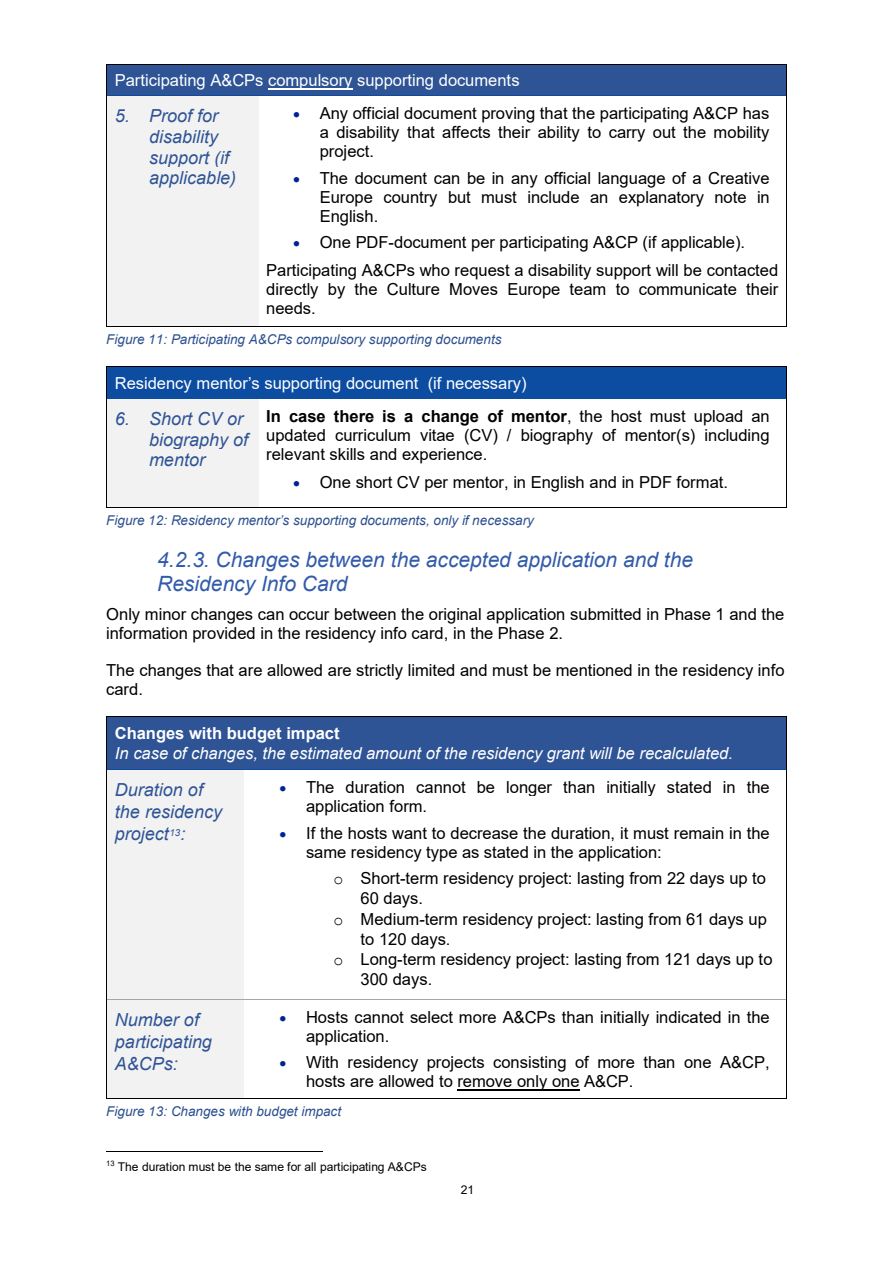
<style>
.page{position:relative;width:893px;height:1263px;background:#fff}
.page>*{position:absolute;margin:0;border:0;box-sizing:border-box;transform-origin:0 0}
.t1{font:italic 21px/24.2px "Arial";color:#325baa}
.t2{font:italic 18px/20.7px "Arial";color:#2f5496}
.t3{font:16.5px/18.9px "Arial";color:#000}
.t4{font:16.5px "Arial";color:#fff}
.t5{font:italic 16.5px "Arial";color:#fff}
.t6{font:700 16.5px "Arial";color:#fff}
.t7{font:italic 13.5px "Arial";letter-spacing:.005em;color:#2c508f}
.t8{font:12px "Arial";letter-spacing:-.005em;color:#000}
.s1{color:#002395}
.s2{font-weight:700}
.s3{font-family:"Courier New"}
</style>
<div class="page">
<div style="left:107px;top:65px;width:679px;height:31px;background:#2f5496"></div>
<hr style="left:268px;top:88px;width:84px;height:1px;background:#fff">
<hr style="left:107px;top:64px;width:679px;height:1px;background:#000">
<hr style="left:106px;top:65px;width:1px;height:31px;background:#000">
<hr style="left:786px;top:65px;width:1px;height:31px;background:#000">
<div style="left:107px;top:96px;width:34px;height:231px;background:#f2f2f2"></div>
<div style="left:141px;top:96px;width:117px;height:231px;background:#f2f2f2"></div>
<hr style="left:107px;top:96px;width:34px;height:1px;background:#0c4da2">
<hr style="left:141px;top:96px;width:117px;height:1px;background:#0c4da2">
<hr style="left:259px;top:96px;width:527px;height:1px;background:#0c4da2">
<hr style="left:106px;top:96px;width:1px;height:231px;background:#000">
<hr style="left:107px;top:327px;width:34px;height:1px;background:#000">
<hr style="left:140px;top:327px;width:118px;height:1px;background:#000">
<hr style="left:258px;top:327px;width:528px;height:1px;background:#000">
<hr style="left:786px;top:96px;width:1px;height:231px;background:#000">
<div style="left:107px;top:367px;width:679px;height:31px;background:#0c4da2"></div>
<hr style="left:107px;top:366px;width:679px;height:1px;background:#000">
<hr style="left:106px;top:367px;width:1px;height:31px;background:#000">
<hr style="left:786px;top:367px;width:1px;height:31px;background:#000">
<div style="left:107px;top:399px;width:34px;height:108px;background:#f2f2f2"></div>
<div style="left:141px;top:399px;width:117px;height:108px;background:#f2f2f2"></div>
<hr style="left:107px;top:398px;width:34px;height:1px;background:#0c4da2">
<hr style="left:141px;top:398px;width:117px;height:1px;background:#0c4da2">
<hr style="left:259px;top:398px;width:527px;height:1px;background:#0c4da2">
<hr style="left:106px;top:399px;width:1px;height:108px;background:#000">
<hr style="left:107px;top:507px;width:34px;height:1px;background:#000">
<hr style="left:140px;top:507px;width:118px;height:1px;background:#000">
<hr style="left:258px;top:507px;width:528px;height:1px;background:#000">
<hr style="left:786px;top:399px;width:1px;height:108px;background:#000">
<div style="left:107px;top:717px;width:679px;height:52px;background:#2f5496"></div>
<hr style="left:107px;top:716px;width:679px;height:1px;background:#000">
<hr style="left:106px;top:717px;width:1px;height:52px;background:#000">
<hr style="left:786px;top:717px;width:1px;height:52px;background:#000">
<div style="left:107px;top:770px;width:137px;height:229px;background:#f2f2f2"></div>
<hr style="left:107px;top:769px;width:137px;height:1px;background:#0c4da2">
<hr style="left:245px;top:769px;width:541px;height:1px;background:#0c4da2">
<hr style="left:106px;top:770px;width:1px;height:229px;background:#000">
<hr style="left:786px;top:770px;width:1px;height:229px;background:#000">
<div style="left:107px;top:1000px;width:137px;height:98px;background:#f2f2f2"></div>
<hr style="left:457px;top:1089px;width:122px;height:1px;background:#000">
<hr style="left:107px;top:999px;width:137px;height:1px;background:#a6a6a6">
<hr style="left:245px;top:999px;width:541px;height:1px;background:#a6a6a6">
<hr style="left:106px;top:1000px;width:1px;height:98px;background:#000">
<hr style="left:107px;top:1098px;width:137px;height:1px;background:#000">
<hr style="left:244px;top:1098px;width:542px;height:1px;background:#000">
<hr style="left:786px;top:1000px;width:1px;height:98px;background:#000">
<hr style="left:106px;top:1151px;width:216px;height:1px;background:#000">
<p class="t4" style="left:115px;top:69px;width:406px">Participating A&amp;CPs compulsory supporting documents</p>
<p class="t2" style="left:115px;top:106px;width:17px">5.</p>
<p class="t2" style="left:149px;top:106px;width:89px">Proof for disability support (if applicable)</p>
<p class="t3" style="left:320px;top:104px;width:451px;text-align:justify;text-indent:-27px"><span class="s1">•</span> Any official document proving that the participating A&amp;CP has a disability that affects their ability to carry out the mobility project.</p>
<p class="t3" style="left:320px;top:168px;width:452px;text-align:justify;text-indent:-27px"><span class="s1">•</span> The document can be in any official language of a Creative Europe country but must include an explanatory note in English.</p>
<p class="t3" style="left:293px;top:233px;width:454px"><span class="s1">•</span> One PDF-document per participating A&amp;CP (if applicable).</p>
<p class="t3" style="left:266px;top:261px;width:514px;text-align:justify">Participating A&amp;CPs who request a disability support will be contacted directly by the Culture Moves Europe team to communicate their needs.</p>
<p class="t7" style="left:106px;top:331px;width:397px">Figure 11: Participating A&amp;CPs compulsory supporting documents</p>
<p class="t4" style="left:115px;top:372px;width:413px">Residency mentor’s supporting document (if necessary)</p>
<p class="t2" style="left:115px;top:409px;width:17px">6.</p>
<p class="t2" style="left:149px;top:409px;width:101px">Short CV or biography of mentor</p>
<p class="t3" style="left:266px;top:407px;width:505px;text-align:justify"><span class="s2">In case there is a change of mentor</span>, the host must upload an updated curriculum vitae (CV) / biography of mentor(s) including relevant skills and experience.</p>
<p class="t3" style="left:293px;top:473px;width:436px"><span class="s1">•</span> One short CV per mentor, in English and in PDF format.</p>
<p class="t7" style="left:106px;top:511px;width:429px">Figure 12: Residency mentor’s supporting documents, only if necessary</p>
<h3 class="t1" style="left:157px;top:547px;width:538px">4.2.3. Changes between the accepted application and the<br>Residency Info Card</h3>
<p class="t3" style="left:106px;top:604px;width:680px">Only minor changes can occur between the original application submitted in Phase 1 and the information provided in the residency info card, in the Phase 2.</p>
<p class="t3" style="left:106px;top:660px;width:680px">The changes that are allowed are strictly limited and must be mentioned in the residency info card.</p>
<p class="t6" style="left:115px;top:721px;width:226px">Changes with budget impact</p>
<p class="t5" style="left:115px;top:742px;width:620px">In case of changes, the estimated amount of the residency grant will be recalculated.</p>
<p class="t2" style="left:115px;top:779px;width:109px;line-height:22.2px">Duration of the residency project<sup>13</sup>:</p>
<p class="t3" style="left:306px;top:778px;width:465px;text-indent:-27px"><span class="s1">•</span> The duration cannot be longer than initially stated in the application form.</p>
<p class="t3" style="left:306px;top:823px;width:465px;text-indent:-27px"><span class="s1">•</span> If the hosts want to decrease the duration, it must remain in the same residency type as stated in the application:</p>
<p class="t3" style="left:361px;top:868px;width:407px;line-height:20.1px;text-indent:-27px"><span class="s3">o</span> Short-term residency project: lasting from 22 days up to<br>60 days.</p>
<p class="t3" style="left:361px;top:909px;width:408px;line-height:20.1px;text-indent:-27px"><span class="s3">o</span> Medium-term residency project: lasting from 61 days up to 120 days.</p>
<p class="t3" style="left:361px;top:949px;width:413px;line-height:20.1px;text-indent:-27px"><span class="s3">o</span> Long-term residency project: lasting from 121 days up to<br>300 days.</p>
<p class="t2" style="left:115px;top:1009px;width:99px;line-height:22.2px">Number of participating<br>A&amp;CPs:</p>
<p class="t3" style="left:306px;top:1008px;width:465px;text-indent:-27px"><span class="s1">•</span> Hosts cannot select more A&amp;CPs than initially indicated in the application.</p>
<p class="t3" style="left:306px;top:1053px;width:465px;text-indent:-27px"><span class="s1">•</span> With residency projects consisting of more than one A&amp;CP, hosts are allowed to remove only one A&amp;CP.</p>
<p class="t7" style="left:106px;top:1103px;width:237px">Figure 13: Changes with budget impact</p>
<p class="t8" style="left:106px;top:1158px;width:322px"><sup>13</sup> The duration must be the same for all participating A&amp;CPs</p>
<p class="t8" style="left:461px;top:1181px;width:15px">21</p>
</div>
